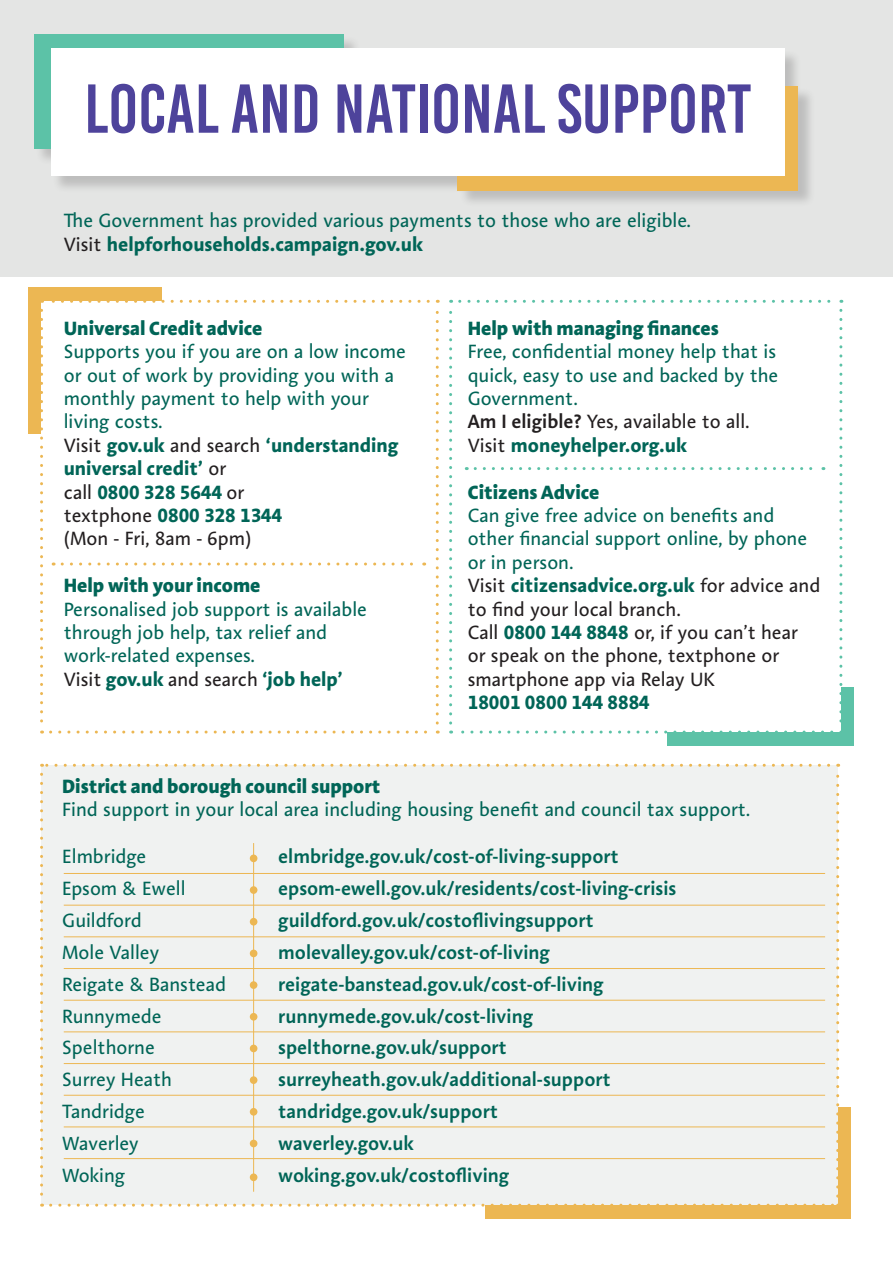
<style>
.page{position:relative;width:893px;height:1263px;background:#fff}
.page>*{position:absolute;margin:0;border:0;box-sizing:border-box;transform-origin:0 0}
.t1{font:69px "Bebas Kai";color:#4e439b}
.t2{font:19.5px/23.4px "Aroma No 2 LT Pro";color:#006557}
.t3{font:600 19.5px "Aroma No 2 LT Pro";color:#006557}
.t4{font:700 19.5px/23.4px "Aroma No 2 LT Pro";color:#006557}
.t5{font:19.5px/23.4px "Aroma No 2 LT Pro";color:#231f20}
.t6{font:800 19.5px "Aroma No 2 LT Pro";color:#006557}
.s1{font-weight:400;color:#231f20}
.s2{font-weight:600}
.s3{font-weight:700;color:#006557}
</style>
<div class="page">
<div style="left:28px;top:288px;width:134px;height:146px;background:#ecb753"></div>
<div style="left:667px;top:687px;width:187px;height:58px;background:#5cc2a7"></div>
<div style="left:451px;top:301px;width:390px;height:431px;background:#fff"></div>
<svg style="left:449px;top:300px;width:3px;height:423px"></svg>
<svg style="left:460px;top:300px;width:382px;height:3px"></svg>
<svg style="left:839px;top:310px;width:3px;height:422px"></svg>
<svg style="left:451px;top:730px;width:381px;height:3px"></svg>
<div style="left:42px;top:301px;width:395px;height:431px;background:#fff"></div>
<svg style="left:40px;top:310px;width:3px;height:423px"></svg>
<svg style="left:51px;top:730px;width:387px;height:3px"></svg>
<svg style="left:436px;top:300px;width:3px;height:423px"></svg>
<svg style="left:42px;top:300px;width:386px;height:3px"></svg>
<div style="left:0;top:0;width:893px;height:277px;background:#e4e5e4"></div>
<div style="left:35px;top:35px;width:781px;height:173px;background:#231f20;opacity:.2"></div>
<div style="left:458px;top:86px;width:340px;height:104px;background:#ecb753"></div>
<div style="left:34px;top:34px;width:310px;height:114px;background:#5cc2a7"></div>
<div style="left:51px;top:48px;width:733px;height:128px;background:#fff"></div>
<div style="left:486px;top:1107px;width:365px;height:112px;background:#ecb753"></div>
<div style="left:42px;top:765px;width:796px;height:440px;background:#f0f2f1"></div>
<svg style="left:40px;top:774px;width:3px;height:432px"></svg>
<svg style="left:51px;top:1203px;width:787px;height:3px"></svg>
<svg style="left:836px;top:764px;width:3px;height:432px"></svg>
<svg style="left:42px;top:764px;width:787px;height:3px"></svg>
<hr style="left:64px;top:873px;width:761px;height:1px;background:#ecb753">
<hr style="left:64px;top:905px;width:761px;height:1px;background:#ecb753">
<hr style="left:64px;top:936px;width:761px;height:1px;background:#ecb753">
<hr style="left:64px;top:968px;width:761px;height:1px;background:#ecb753">
<hr style="left:64px;top:1000px;width:761px;height:1px;background:#ecb753">
<hr style="left:64px;top:1031px;width:761px;height:1px;background:#ecb753">
<hr style="left:64px;top:1063px;width:761px;height:1px;background:#ecb753">
<hr style="left:64px;top:1095px;width:761px;height:1px;background:#ecb753">
<hr style="left:64px;top:1127px;width:761px;height:1px;background:#ecb753">
<hr style="left:64px;top:1158px;width:761px;height:1px;background:#ecb753">
<hr style="left:253px;top:843px;width:1px;height:349px;background:#ecb753">
<div style="left:250px;top:854px;width:7px;height:8px;background:#ecb753;border-radius:50%"></div>
<div style="left:250px;top:886px;width:7px;height:8px;background:#ecb753;border-radius:50%"></div>
<div style="left:250px;top:918px;width:7px;height:7px;background:#ecb753;border-radius:50%"></div>
<div style="left:250px;top:949px;width:7px;height:8px;background:#ecb753;border-radius:50%"></div>
<div style="left:250px;top:981px;width:7px;height:8px;background:#ecb753;border-radius:50%"></div>
<div style="left:250px;top:1013px;width:7px;height:7px;background:#ecb753;border-radius:50%"></div>
<div style="left:250px;top:1044px;width:7px;height:8px;background:#ecb753;border-radius:50%"></div>
<div style="left:250px;top:1076px;width:7px;height:8px;background:#ecb753;border-radius:50%"></div>
<div style="left:250px;top:1108px;width:7px;height:8px;background:#ecb753;border-radius:50%"></div>
<div style="left:250px;top:1140px;width:7px;height:7px;background:#ecb753;border-radius:50%"></div>
<div style="left:250px;top:1173px;width:7px;height:8px;background:#ecb753;border-radius:50%"></div>
<svg style="left:62px;top:562px;width:363px;height:3px"></svg>
<svg style="left:475px;top:467px;width:349px;height:3px"></svg>
<p class="t1" style="left:84px;top:72px;width:669px">LOCAL AND NATIONAL SUPPORT</p>
<p class="t2" style="left:64px;top:209px;width:629px">The Government has provided various payments to those who are eligible.</p>
<p class="t4" style="left:64px;top:232px;width:361px"><span class="s1">Visit</span> helpforhouseholds.campaign.gov.uk</p>
<p class="t6" style="left:64px;top:315px;width:200px">Universal Credit advice</p>
<p class="t2" style="left:64px;top:339px;width:344px">Supports you if you are on a low income or out of work by providing you with a monthly payment to help with your</p>
<p class="t2" style="left:64px;top:410px;width:100px">living costs.</p>
<p class="t4" style="left:64px;top:433px;width:336px"><span class="s1">Visit</span> gov.uk <span class="s1">and search</span> ‘understanding universal credit’ <span class="s1">or</span></p>
<p class="t4" style="left:64px;top:480px;width:182px"><span class="s1">call</span> 0800 328 5644 <span class="s1">or</span></p>
<p class="t4" style="left:64px;top:503px;width:220px"><span class="s1">textphone</span> 0800 328 1344</p>
<p class="t5" style="left:64px;top:527px;width:189px">(Mon - Fri, 8am - 6pm)</p>
<p class="t6" style="left:64px;top:572px;width:198px">Help with your income</p>
<p class="t2" style="left:64px;top:597px;width:305px">Personalised job support is available through job help, tax relief and work-related expenses.</p>
<p class="t4" style="left:64px;top:667px;width:281px"><span class="s1">Visit</span> gov.uk <span class="s1">and search</span> ‘job help’</p>
<p class="t6" style="left:468px;top:315px;width:253px">Help with managing finances</p>
<p class="t2" style="left:468px;top:339px;width:312px;text-align:justify">Free, confidential money help that is quick, easy to use and backed by the Government.</p>
<p class="t5" style="left:468px;top:410px;width:283px"><span class="s2">Am I eligible?</span> Yes, available to all.</p>
<p class="t4" style="left:468px;top:433px;width:221px"><span class="s1">Visit</span> moneyhelper.org.uk</p>
<p class="t6" style="left:468px;top:479px;width:133px">Citizens Advice</p>
<p class="t2" style="left:468px;top:503px;width:308px">Can give free advice on benefits and</p>
<p class="t2" style="left:468px;top:527px;width:341px">other financial support online, by phone or in person.</p>
<p class="t5" style="left:468px;top:573px;width:354px">Visit <span class="s3">citizensadvice.org.uk</span> for advice and to find your local branch.</p>
<p class="t5" style="left:468px;top:620px;width:332px">Call <span class="s3">0800 144 8848</span> or, if you can’t hear or speak on the phone, textphone or smartphone app via Relay UK</p>
<p class="t4" style="left:468px;top:690px;width:184px">18001 0800 144 8884</p>
<p class="t6" style="left:62px;top:773px;width:320px">District and borough council support</p>
<p class="t2" style="left:62px;top:798px;width:690px">Find support in your local area including housing benefit and council tax support.</p>
<p class="t2" style="left:62px;top:844px;width:86px">Elmbridge</p>
<p class="t3" style="left:278px;top:844px;width:342px">elmbridge.gov.uk/cost-of-living-support</p>
<p class="t2" style="left:62px;top:876px;width:125px">Epsom &amp; Ewell</p>
<p class="t3" style="left:278px;top:875px;width:400px">epsom-ewell.gov.uk/residents/cost-living-crisis</p>
<p class="t2" style="left:62px;top:908px;width:81px">Guildford</p>
<p class="t3" style="left:278px;top:907px;width:317px">guildford.gov.uk/costoflivingsupport</p>
<p class="t2" style="left:62px;top:940px;width:99px">Mole Valley</p>
<p class="t3" style="left:278px;top:939px;width:273px">molevalley.gov.uk/cost-of-living</p>
<p class="t2" style="left:62px;top:972px;width:165px">Reigate &amp; Banstead</p>
<p class="t3" style="left:278px;top:971px;width:327px">reigate-banstead.gov.uk/cost-of-living</p>
<p class="t2" style="left:62px;top:1004px;width:101px">Runnymede</p>
<p class="t3" style="left:278px;top:1003px;width:256px">runnymede.gov.uk/cost-living</p>
<p class="t2" style="left:62px;top:1036px;width:94px">Spelthorne</p>
<p class="t3" style="left:278px;top:1035px;width:230px">spelthorne.gov.uk/support</p>
<p class="t2" style="left:62px;top:1067px;width:111px">Surrey Heath</p>
<p class="t3" style="left:278px;top:1067px;width:334px">surreyheath.gov.uk/additional-support</p>
<p class="t2" style="left:62px;top:1099px;width:84px">Tandridge</p>
<p class="t3" style="left:278px;top:1099px;width:221px">tandridge.gov.uk/support</p>
<p class="t2" style="left:62px;top:1131px;width:78px">Waverley</p>
<p class="t3" style="left:278px;top:1130px;width:137px">waverley.gov.uk</p>
<p class="t2" style="left:62px;top:1163px;width:64px">Woking</p>
<p class="t3" style="left:278px;top:1162px;width:233px">woking.gov.uk/costofliving</p>
</div>
